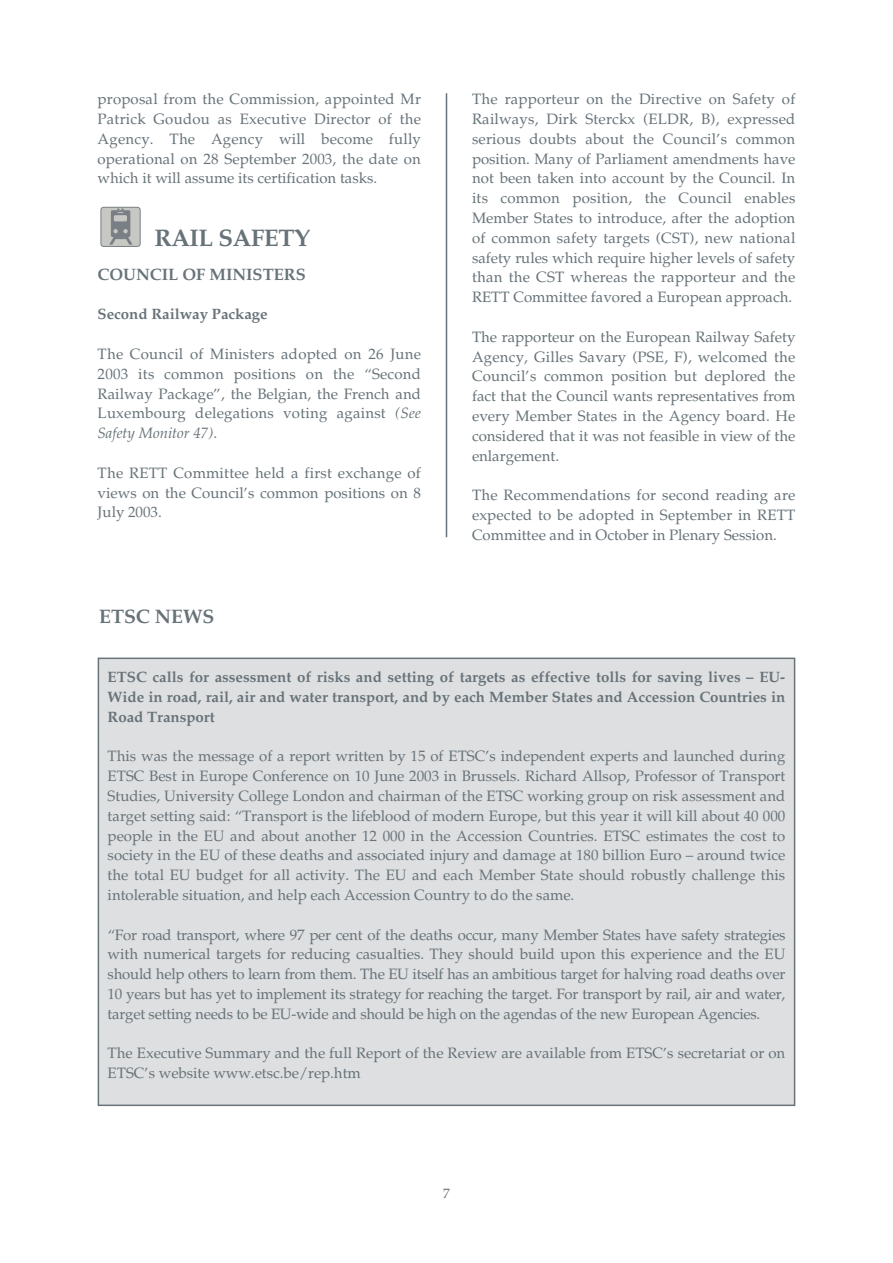
<style>
.page{position:relative;width:893px;height:1263px;background:#fff}
.page>*{position:absolute;margin:0;border:0;box-sizing:border-box;transform-origin:0 0}
.t1{font:700 24px "Palatino";letter-spacing:-.015em;color:#677379}
.t2{font:700 19.5px "Palatino";color:#677379}
.t3{font:700 16.5px "Palatino";color:#677379}
.t4{font:15px/19.8px "Palatino";color:#677379;text-align:justify}
.t5{font:700 15px/19.8px "Palatino";color:#677379;text-align:justify}
.t6{font:13.5px "Palatino";color:#677379}
.s1{font-style:italic}
</style>
<div class="page">
<div style="left:98px;top:658px;width:696px;height:447px;background:#dedfe1"></div>
<div style="left:98px;top:658px;width:697px;height:448px;border:2px solid #677379"></div>
<svg style="left:100px;top:207px;width:41px;height:40px"></svg>
<div style="left:101px;top:207px;width:39px;height:39px;background:#c7c7c3;border-radius:3px"></div>
<div style="left:101px;top:207px;width:39px;height:40px;border:1px solid #797f84;border-radius:3px"></div>
<svg style="left:109px;top:208px;width:23px;height:37px"></svg>
<hr style="left:446px;top:93px;width:1px;height:444px;background:#677379">
<p class="t4" style="left:98px;top:91px;width:325px">proposal from the Commission, appointed Mr Patrick Goudou as Executive Director of the Agency. The Agency will become fully operational on 28 September 2003, the date on which it will assume its certification tasks.</p>
<h1 class="t1" style="left:154px;top:229px;width:157px">RAIL SAFETY</h1>
<p class="t3" style="left:98px;top:268px;width:210px">COUNCIL OF MINISTERS</p>
<p class="t5" style="left:98px;top:306px;width:171px">Second Railway Package</p>
<p class="t4" style="left:98px;top:346px;width:325px">The Council of Ministers adopted on 26 June 2003 its common positions on the “Second Railway Package”, the Belgian, the French and Luxembourg delegations voting against <span class="s1">(See Safety Monitor 47)</span>.</p>
<p class="t4" style="left:98px;top:464px;width:325px">The RETT Committee held a first exchange of views on the Council’s common positions on 8<br>July 2003.</p>
<h2 class="t2" style="left:99px;top:609px;width:117px">ETSC NEWS</h2>
<p class="t4" style="left:472px;top:91px;width:325px">The rapporteur on the Directive on Safety of Railways, Dirk Sterckx (ELDR, B), expressed serious doubts about the Council’s common position. Many of Parliament amendments have not been taken into account by the Council. In its common position, the Council enables Member States to introduce, after the adoption of common safety targets (CST), new national safety rules which require higher levels of safety than the CST whereas the rapporteur and the RETT Committee favored a European approach.</p>
<p class="t4" style="left:472px;top:329px;width:325px">The rapporteur on the European Railway Safety Agency, Gilles Savary (PSE, F), welcomed the Council’s common position but deplored the fact that the Council wants representatives from every Member States in the Agency board. He considered that it was not feasible in view of the enlargement.</p>
<p class="t4" style="left:472px;top:487px;width:325px">The Recommendations for second reading are expected to be adopted in September in RETT Committee and in October in Plenary Session.</p>
<p class="t5" style="left:108px;top:669px;width:679px">ETSC calls for assessment of risks and setting of targets as effective tolls for saving lives – EU-Wide in road, rail, air and water transport, and by each Member States and Accession Countries in Road Transport</p>
<p class="t4" style="left:108px;top:748px;width:679px">This was the message of a report written by 15 of ETSC’s independent experts and launched during ETSC Best in Europe Conference on 10 June 2003 in Brussels. Richard Allsop, Professor of Transport Studies, University College London and chairman of the ETSC working group on risk assessment and target setting said: “Transport is the lifeblood of modern Europe, but this year it will kill about 40 000 people in the EU and about another 12 000 in the Accession Countries. ETSC estimates the cost to society in the EU of these deaths and associated injury and damage at 180 billion Euro – around twice the total EU budget for all activity. The EU and each Member State should robustly challenge this intolerable situation, and help each Accession Country to do the same.</p>
<p class="t4" style="left:108px;top:926px;width:679px">“For road transport, where 97 per cent of the deaths occur, many Member States have safety strategies with numerical targets for reducing casualties. They should build upon this experience and the EU should help others to learn from them. The EU itself has an ambitious target for halving road deaths over 10 years but has yet to implement its strategy for reaching the target. For transport by rail, air and water, target setting needs to be EU-wide and should be high on the agendas of the new European Agencies.</p>
<p class="t4" style="left:108px;top:1045px;width:679px">The Executive Summary and the full Report of the Review are available from ETSC’s secretariat or on<br>ETSC’s website www.etsc.be/rep.htm</p>
<p class="t6" style="left:443px;top:1188px;width:8px">7</p>
</div>
